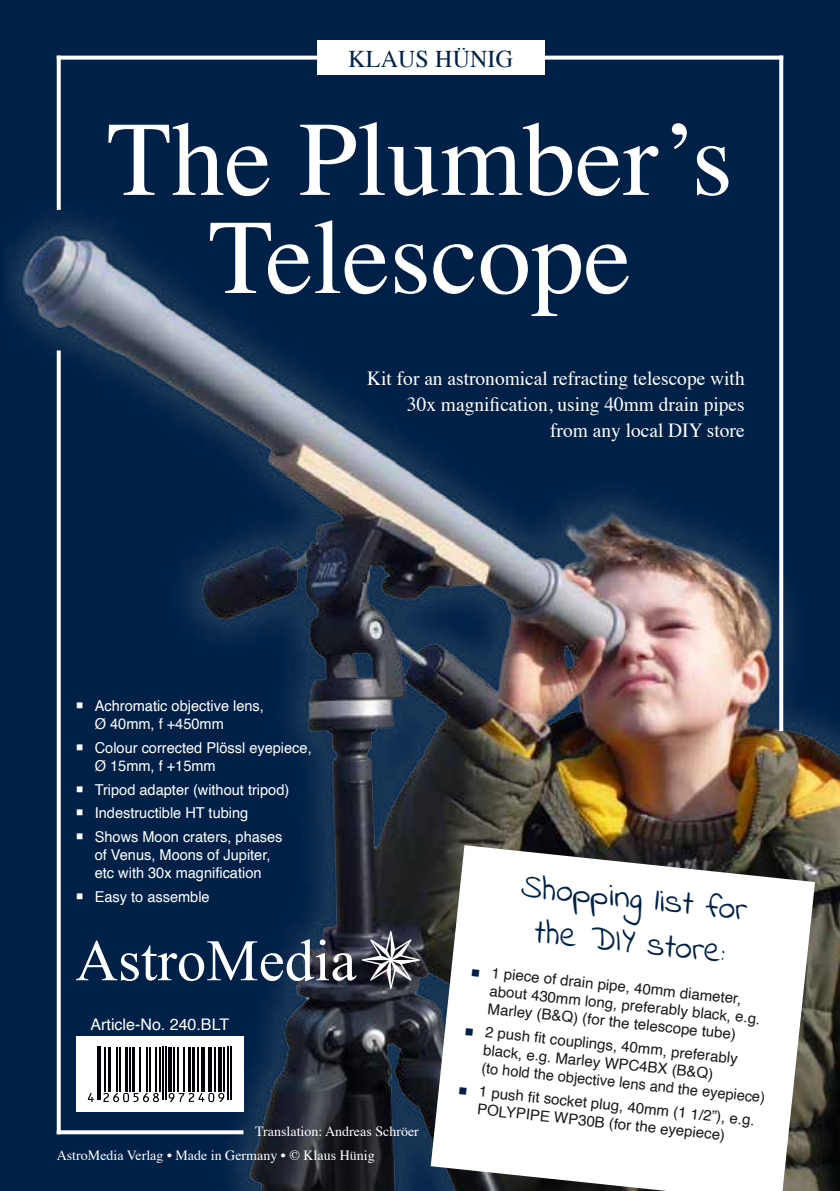
<style>
.page{position:relative;width:840px;height:1191px;background:#fff}
.page>*{position:absolute;margin:0;border:0;box-sizing:border-box;transform-origin:0 0}
.t1{font:106px/98px "Times";color:#fff;text-align:center}
.t2{font:34px/44px "Indie Flower";color:#002147;text-align:center}
.t3{font:24px "Times";letter-spacing:.005em;color:#002147}
.t4{font:20px/26px "Times";color:#fff;text-align:right}
.t5{font:16px "Helvetica";color:#fff}
.t6{font:15px/18px "Helvetica";color:#1a171c}
.t7{font:15px/18px "Helvetica";color:#fff}
.t8{font:14px "Times";color:#fff}
.s1{color:#002147}
</style>
<div class="page">
<div style="left:0;top:0;width:839px;height:1191px;background:#002147"></div>
<img style="left:7px;top:192px;width:832px;height:999px">
<svg style="left:429px;top:844px;width:386px;height:347px;background:#dfdfdf"></svg>
<svg style="left:61px;top:56px;width:717px;height:4px;background:#e7eaed"></svg>
<svg style="left:57px;top:56px;width:4px;height:154px"></svg>
<svg style="left:57px;top:350px;width:4px;height:780px;background:#eff1f3"></svg>
<svg style="left:778px;top:56px;width:4px;height:675px;fill:#fff"></svg>
<svg style="left:57px;top:1130px;width:186px;height:4px"></svg>
<div style="left:76px;top:1036px;width:167px;height:76px;background:#fff"></div>
<hr style="left:97px;top:1046px;width:1px;height:54px;background:#000207">
<hr style="left:100px;top:1046px;width:1px;height:54px;background:#000207">
<hr style="left:104px;top:1046px;width:1px;height:45px;background:#000207">
<hr style="left:108px;top:1046px;width:3px;height:45px;background:#000207">
<hr style="left:117px;top:1046px;width:1px;height:45px;background:#000207">
<hr style="left:120px;top:1046px;width:1px;height:45px;background:#000207">
<hr style="left:125px;top:1046px;width:3px;height:45px;background:#000207">
<hr style="left:130px;top:1046px;width:1px;height:45px;background:#000207">
<hr style="left:132px;top:1046px;width:3px;height:45px;background:#000207">
<hr style="left:139px;top:1046px;width:1px;height:45px;background:#000207">
<hr style="left:147px;top:1046px;width:1px;height:45px;background:#000207">
<hr style="left:149px;top:1046px;width:1px;height:45px;background:#000207">
<hr style="left:155px;top:1046px;width:1px;height:45px;background:#000207">
<hr style="left:159px;top:1046px;width:1px;height:45px;background:#000207">
<hr style="left:162px;top:1046px;width:1px;height:54px;background:#000207">
<hr style="left:165px;top:1046px;width:1px;height:54px;background:#000207">
<hr style="left:168px;top:1046px;width:4px;height:45px;background:#000207">
<hr style="left:173px;top:1046px;width:2px;height:45px;background:#000207">
<hr style="left:178px;top:1046px;width:1px;height:45px;background:#000207">
<hr style="left:183px;top:1046px;width:2px;height:45px;background:#000207">
<hr style="left:188px;top:1046px;width:2px;height:45px;background:#000207">
<hr style="left:192px;top:1046px;width:2px;height:45px;background:#000207">
<hr style="left:198px;top:1046px;width:1px;height:45px;background:#000207">
<hr style="left:201px;top:1046px;width:3px;height:45px;background:#000207">
<hr style="left:208px;top:1046px;width:3px;height:45px;background:#000207">
<hr style="left:215px;top:1046px;width:1px;height:45px;background:#000207">
<hr style="left:218px;top:1046px;width:3px;height:45px;background:#000207">
<hr style="left:223px;top:1046px;width:1px;height:45px;background:#000207">
<hr style="left:227px;top:1046px;width:2px;height:54px;background:#000207">
<hr style="left:230px;top:1046px;width:1px;height:54px;background:#000207">
<svg style="left:88px;top:1093px;width:6px;height:9px"></svg>
<svg style="left:103px;top:1093px;width:56px;height:9px"></svg>
<svg style="left:168px;top:1093px;width:56px;height:9px"></svg>
<div style="left:317px;top:41px;width:227px;height:34px;background:#fff"></div>
<svg style="left:76px;top:939px;width:280px;height:42px"></svg>
<svg style="left:362px;top:931px;width:57px;height:58px;background:#60626a"></svg>
<h3 class="t3" style="left:348px;top:36px;width:166px">KLAUS HÜNIG</h3>
<h1 class="t1" style="left:107px;top:101px;width:627px">The Plumber’s<br>Telescope</h1>
<h3 class="t4" style="left:367px;top:363px;width:379px">Kit for an astronomical refracting telescope with<br>30x magnification, using 40mm drain pipes from any local DIY store</h3>
<p class="t7" style="left:95px;top:697px;width:170px;text-indent:-19px">■ Achromatic objective lens,<br>Ø 40mm, f +450mm</p>
<p class="t7" style="left:95px;top:739px;width:218px;text-indent:-19px">■ Colour corrected Plössl eyepiece,<br>Ø 15mm, f +15mm</p>
<p class="t7" style="left:76px;top:781px;width:215px">■ Tripod adapter (without tripod)</p>
<p class="t7" style="left:76px;top:804px;width:174px">■ Indestructible HT tubing</p>
<p class="t7" style="left:76px;top:828px;width:208px;text-align:center">■ Shows Moon craters, phases of Venus, Moons of Jupiter,<br>etc with 30x magnification</p>
<p class="t7" style="left:76px;top:888px;width:135px">■ Easy to assemble</p>
<p class="t5" style="left:91px;top:1012px;width:140px">Article-No. 240.BLT</p>
<p class="t8" style="left:255px;top:1117px;width:165px">Translation: Andreas Schröer</p>
<p class="t8" style="left:57px;top:1142px;width:319px">AstroMedia Verlag • Made in Germany • © Klaus Hünig</p>
<h2 class="t2" style="left:523px;top:866px;width:229px;rotate:6deg">Shopping list for the DIY store:</h2>
<p class="t6" style="left:492px;top:964px;width:273px;text-indent:-20px;rotate:6deg"><span class="s1">■</span> 1 piece of drain pipe, 40mm diameter, about 430mm long, preferably black, e.g.<br>Marley (B&amp;Q) (for the telescope tube)</p>
<p class="t6" style="left:486px;top:1023px;width:286px;text-indent:-20px;rotate:6deg"><span class="s1">■</span> 2 push fi t couplings, 40mm, preferably black, e.g. Marley WPC4BX (B&amp;Q)<br>(to hold the objective lens and the eyepiece)</p>
<p class="t6" style="left:460px;top:1080px;width:298px;text-align:center;rotate:6deg"><span class="s1">■</span> 1 push fi t socket plug, 40mm (1 1/2”), e.g.<br>POLYPIPE WP30B (for the eyepiece)</p>
</div>
